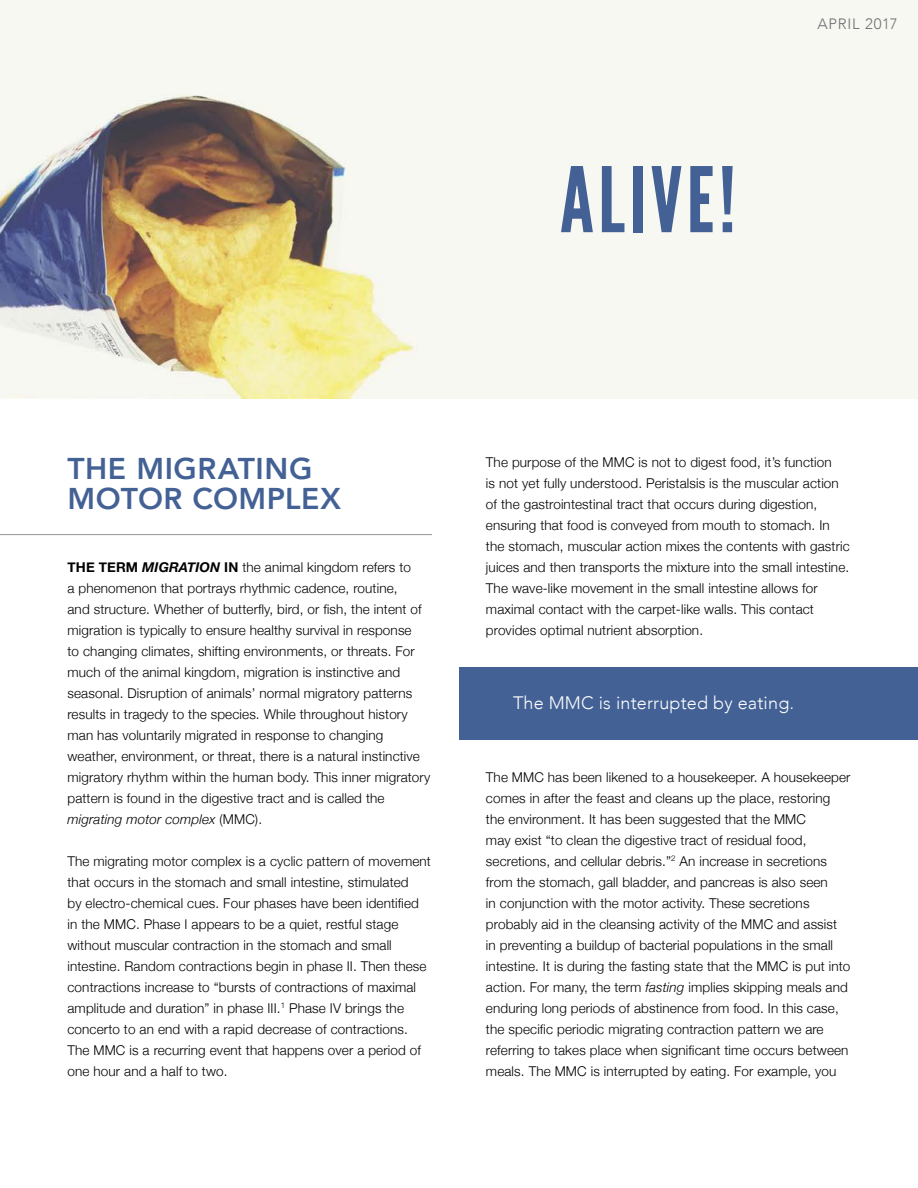
<style>
.page{position:relative;width:918px;height:1188px;background:#fff}
.page>*{position:absolute;margin:0;border:0;box-sizing:border-box;transform-origin:0 0}
.t1{font:90px "League Gothic";letter-spacing:.05em;color:#436195}
.t2{font:800 30px/30px "Avenir";letter-spacing:.015em;color:#436195}
.t3{font:300 18px "Avenir";letter-spacing:.01em;color:#fff}
.t4{font:300 15px "Avenir";letter-spacing:.05em;color:#6d6e71}
.t5{font:300 13.5px/21px "Helvetica Neue";letter-spacing:.01em;color:#000}
.s1{font-weight:700}
.s2{font-weight:700;font-style:italic}
.s3{font-style:italic}
</style>
<div class="page">
<img style="left:0;top:0;width:918px;height:398px">
<hr style="left:0;top:534px;width:432px;height:1px;background:#939598">
<div style="left:459px;top:667px;width:459px;height:72px;background:#436195"></div>
<h1 class="t1" style="left:560px;top:147px;width:177px">ALIVE!</h1>
<p class="t4" style="left:817px;top:14px;width:82px">APRIL 2017</p>
<h2 class="t2" style="left:68px;top:453px;width:275px">THE MIGRATING<br>MOTOR COMPLEX</h2>
<p class="t5" style="left:68px;top:555px;width:364px"><span class="s1">THE TERM</span> <span class="s2">MIGRATION</span> <span class="s1">IN</span> the animal kingdom refers to<br>a phenomenon that portrays rhythmic cadence, routine,<br>and structure. Whether of butterfly, bird, or fish, the intent of migration is typically to ensure healthy survival in response<br>to changing climates, shifting environments, or threats. For much of the animal kingdom, migration is instinctive and seasonal. Disruption of animals’ normal migratory patterns results in tragedy to the species. While throughout history man has voluntarily migrated in response to changing weather, environment, or threat, there is a natural instinctive migratory rhythm within the human body. This inner migratory pattern is found in the digestive tract and is called the <span class="s3">migrating motor complex</span> (MMC).</p>
<p class="t5" style="left:67px;top:849px;width:365px">The migrating motor complex is a cyclic pattern of movement that occurs in the stomach and small intestine, stimulated<br>by electro-chemical cues. Four phases have been identified in the MMC. Phase I appears to be a quiet, restful stage without muscular contraction in the stomach and small intestine. Random contractions begin in phase II. Then these contractions increase to “bursts of contractions of maximal amplitude and duration” in phase III.<sup>1</sup> Phase IV brings the concerto to an end with a rapid decrease of contractions.<br>The MMC is a recurring event that happens over a period of one hour and a half to two.</p>
<p class="t5" style="left:486px;top:450px;width:365px">The purpose of the MMC is not to digest food, it’s function<br>is not yet fully understood. Peristalsis is the muscular action of the gastrointestinal tract that occurs during digestion, ensuring that food is conveyed from mouth to stomach. In the stomach, muscular action mixes the contents with gastric juices and then transports the mixture into the small intestine.<br>The wave-like movement in the small intestine allows for maximal contact with the carpet-like walls. This contact provides optimal nutrient absorption.</p>
<h3 class="t3" style="left:513px;top:693px;width:283px">The MMC is interrupted by eating.</h3>
<p class="t5" style="left:486px;top:765px;width:366px">The MMC has been likened to a housekeeper. A housekeeper comes in after the feast and cleans up the place, restoring the environment. It has been suggested that the MMC<br>may exist “to clean the digestive tract of residual food, secretions, and cellular debris.”<sup>2</sup> An increase in secretions from the stomach, gall bladder, and pancreas is also seen<br>in conjunction with the motor activity. These secretions probably aid in the cleansing activity of the MMC and assist<br>in preventing a buildup of bacterial populations in the small intestine. It is during the fasting state that the MMC is put into action. For many, the term <span class="s3">fasting</span> implies skipping meals and enduring long periods of abstinence from food. In this case, the specific periodic migrating contraction pattern we are referring to takes place when significant time occurs between meals. The MMC is interrupted by eating. For example, you</p>
</div>
